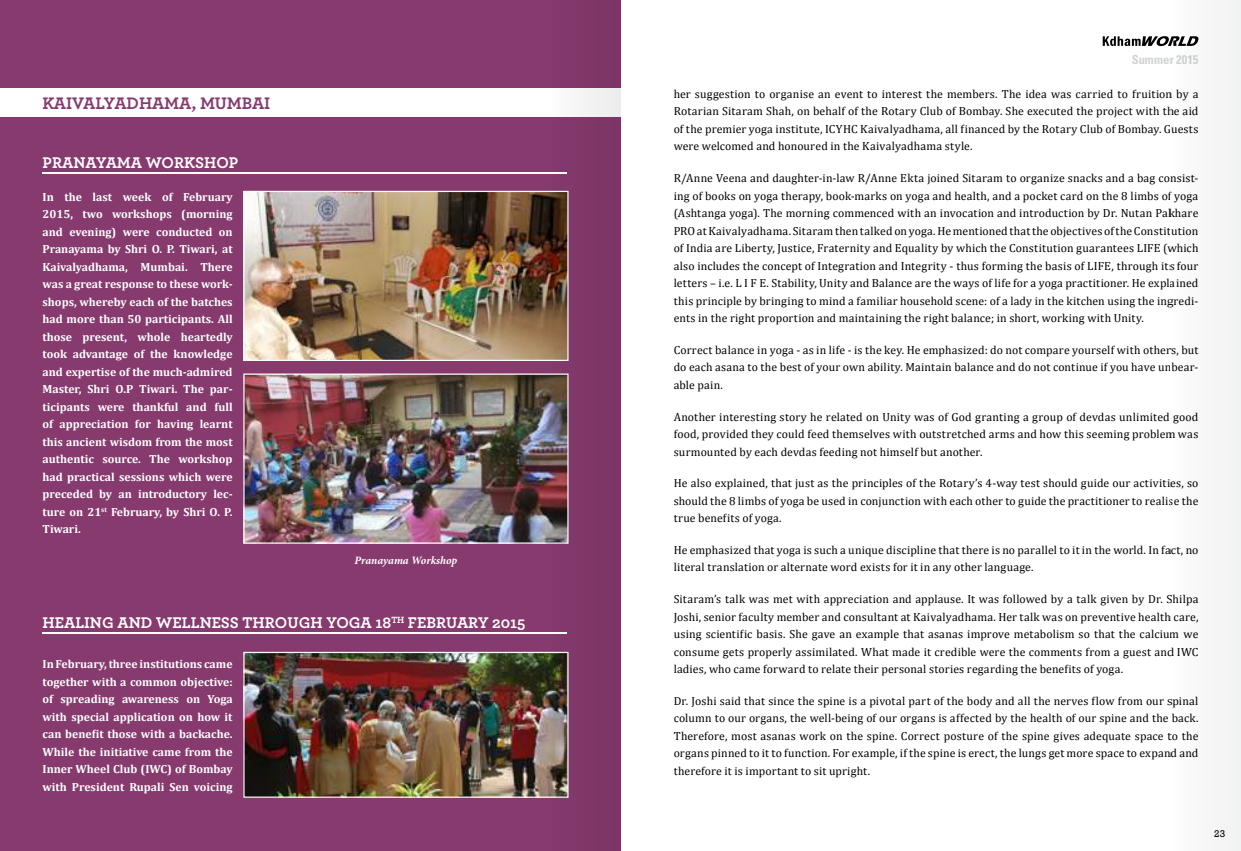
<style>
.page{position:relative;width:1241px;height:851px;background:#fff}
.page>*{position:absolute;margin:0;border:0;box-sizing:border-box;transform-origin:0 0}
.t1{font:700 17.5px "Archer";letter-spacing:-.01em;color:#863a6e}
.t2{font:700 16.25px "Archer";color:#fff}
.t3{font:700 condensed 12.5px "Univers LT Std";color:#d1d3d4}
.t4{font:11.75px/17.5px "Cambria";letter-spacing:.015em;color:#000;text-align:justify}
.t5{font:700 11.75px/17.5px "Cambria";color:#fff;text-align:justify}
.t6{font:italic 700 11.25px "Minion Pro";letter-spacing:-.005em;color:#fff}
.t7{font:10px "Rockwell";color:#000}
</style>
<div class="page">
<svg style="left:1102px;top:36px;width:67px;height:10px"></svg>
<div style="left:0;top:0;width:620px;height:850px;background:#863a6e"></div>
<div style="left:0;top:89px;width:620px;height:28px;background:#fff"></div>
<hr style="left:42px;top:172px;width:525px;height:1px;background:#fff">
<hr style="left:42px;top:632px;width:525px;height:1px;background:#fff">
<img style="left:245px;top:193px;width:304px;height:166px">
<div style="left:243px;top:191px;width:325px;height:170px;border:1px solid #fff"></div>
<img style="left:245px;top:375px;width:304px;height:166px">
<div style="left:243px;top:373px;width:325px;height:170px;border:1px solid #fff"></div>
<img style="left:245px;top:653px;width:304px;height:142px">
<div style="left:243px;top:651px;width:325px;height:146px;border:1px solid #fff"></div>
<svg style="left:549px;top:0;width:71px;height:850px"></svg>
<div style="left:1169px;top:0;width:71px;height:850px;background:#f7f7f8"></div>
<h1 class="t1" style="left:43px;top:90px;width:229px">KAIVALYADHAMA, MUMBAI</h1>
<h2 class="t2" style="left:43px;top:149px;width:197px">PRANAYAMA WORKSHOP</h2>
<p class="t5" style="left:43px;top:187px;width:192px">In the last week of February 2015, two workshops (morning and evening) were conducted on Pranayama by Shri O. P. Tiwari, at Kaivalyadhama, Mumbai. There was a great response to these work&shy;shops, whereby each of the batches had more than 50 participants. All those present, whole heartedly took advantage of the knowledge and expertise of the much-admired Master, Shri O.P Tiwari. The par&shy;ticipants were thankful and full of appreciation for having learnt this ancient wisdom from the most authentic source. The workshop had practical sessions which were preceded by an introductory lec&shy;ture on 21<sup>st</sup> February, by Shri O. P.<br>Tiwari.</p>
<p class="t6" style="left:354px;top:552px;width:104px">Pranayama Workshop</p>
<h2 class="t2" style="left:43px;top:609px;width:484px">HEALING AND WELLNESS THROUGH YOGA 18<sup>TH</sup> FEBRUARY 2015</h2>
<p class="t5" style="left:43px;top:654px;width:191px">In February, three institutions came together with a common objective: of spreading awareness on Yoga with special application on how it can benefit those with a backache.<br>While the initiative came from the Inner Wheel Club (IWC) of Bombay with President Rupali Sen voicing</p>
<p class="t3" style="left:1131px;top:52px;width:68px">Summer 2015</p>
<p class="t4" style="left:673px;top:85px;width:526px">her suggestion to organise an event to interest the members. The idea was carried to fruition by a Rotarian Sitaram Shah, on behalf of the Rotary Club of Bombay. She executed the project with the aid of the premier yoga institute, ICYHC Kaivalyadhama, all financed by the Rotary Club of Bombay. Guests were welcomed and honoured in the Kaivalyadhama style.</p>
<p class="t4" style="left:673px;top:169px;width:526px">R/Anne Veena and daughter-in-law R/Anne Ekta joined Sitaram to organize snacks and a bag consist&shy;ing of books on yoga therapy, book-marks on yoga and health, and a pocket card on the 8 limbs of yoga (Ashtanga yoga). The morning commenced with an invocation and introduction by Dr. Nutan Pakhare PRO at Kaivalyadhama. Sitaram then talked on yoga. He mentioned that the objectives of the Constitution of India are Liberty, Justice, Fraternity and Equality by which the Constitution guarantees LIFE (which also includes the concept of Integration and Integrity - thus forming the basis of LIFE, through its four letters – i.e. L I F E. Stability, Unity and Balance are the ways of life for a yoga practitioner. He explained this principle by bringing to mind a familiar household scene: of a lady in the kitchen using the ingredi&shy;ents in the right proportion and maintaining the right balance; in short, working with Unity.</p>
<p class="t4" style="left:673px;top:341px;width:526px">Correct balance in yoga - as in life - is the key. He emphasized: do not compare yourself with others, but do each asana to the best of your own ability. Maintain balance and do not continue if you have unbear&shy;able pain.</p>
<p class="t4" style="left:673px;top:407px;width:526px">Another interesting story he related on Unity was of God granting a group of devdas unlimited good food, provided they could feed themselves with outstretched arms and how this seeming problem was surmounted by each devdas feeding not himself but another.</p>
<p class="t4" style="left:673px;top:474px;width:526px">He also explained, that just as the principles of the Rotary’s 4-way test should guide our activities, so should the 8 limbs of yoga be used in conjunction with each other to guide the practitioner to realise the true benefits of yoga.</p>
<p class="t4" style="left:673px;top:541px;width:526px">He emphasized that yoga is such a unique discipline that there is no parallel to it in the world. In fact, no literal translation or alternate word exists for it in any other language.</p>
<p class="t4" style="left:673px;top:590px;width:526px">Sitaram’s talk was met with appreciation and applause. It was followed by a talk given by Dr. Shilpa Joshi, senior faculty member and consultant at Kaivalyadhama. Her talk was on preventive health care, using scientific basis. She gave an example that asanas improve metabolism so that the calcium we consume gets properly assimilated. What made it credible were the comments from a guest and IWC ladies, who came forward to relate their personal stories regarding the benefits of yoga.</p>
<p class="t4" style="left:673px;top:692px;width:526px">Dr. Joshi said that since the spine is a pivotal part of the body and all the nerves flow from our spinal column to our organs, the well-being of our organs is affected by the health of our spine and the back.<br>Therefore, most asanas work on the spine. Correct posture of the spine gives adequate space to the organs pinned to it to function. For example, if the spine is erect, the lungs get more space to expand and therefore it is important to sit upright.</p>
<p class="t7" style="left:1213px;top:827px;width:12px">23</p>
</div>
